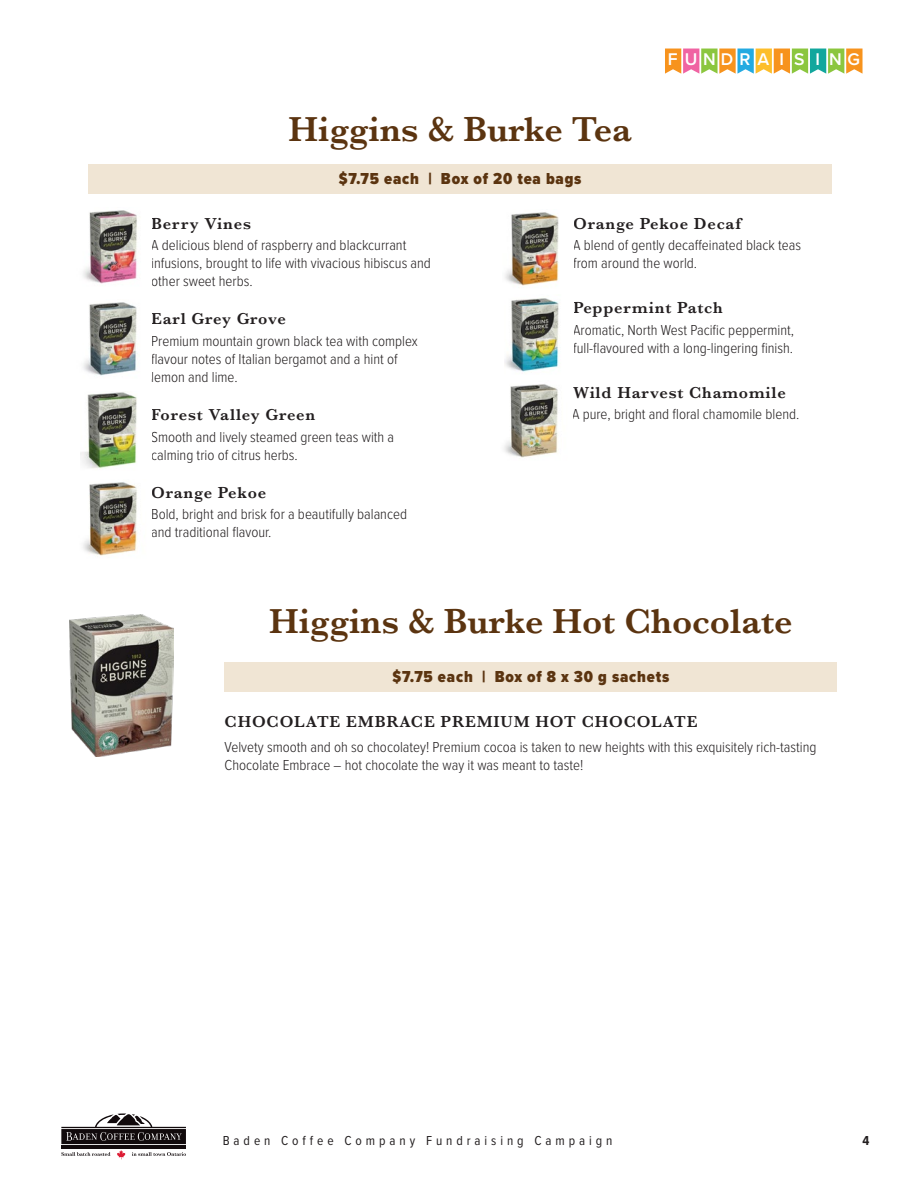
<style>
.page{position:relative;width:918px;height:1188px;background:#fff}
.page>*{position:absolute;margin:0;border:0;box-sizing:border-box;transform-origin:0 0}
.t1{font:600 36px "Baskerville";color:#5b3410}
.t2{font:600 17.55px "Proxima Nova";letter-spacing:.34em;color:#fff}
.Paragraph_Style_1{font:600 16.5px "Baskerville";letter-spacing:.05em;color:#231f20}
.t3{font:900 16.5px "Proxima Nova Cond";letter-spacing:.05em;color:#5b3410}
.Subhead{font:600 16.5px "Baskerville";letter-spacing:.05em;color:#231f20}
.Body{font:300 15px/18px "Proxima Nova Cond";color:#231f20}
.Subhead-2{font:300 15px/18px "Proxima Nova Cond";color:#231f20}
.t4{font:13.5px "Proxima Nova Cond";letter-spacing:.29em;color:#231f20}
.t5{font:700 13.5px "Proxima Nova Cond";color:#231f20}
</style>
<div class="page">
<div style="left:225px;top:662px;width:612px;height:30px;background:#f0e5d4"></div>
<img style="left:69px;top:615px;width:105px;height:142px">
<svg style="left:61px;top:1113px;width:125px;height:46px"></svg>
<div style="left:89px;top:164px;width:743px;height:30px;background:#f0e5d4"></div>
<img style="left:83px;top:302px;width:54px;height:74px">
<img style="left:504px;top:384px;width:54px;height:74px">
<img style="left:83px;top:210px;width:54px;height:74px">
<img style="left:81px;top:392px;width:56px;height:77px">
<img style="left:505px;top:298px;width:54px;height:74px">
<img style="left:505px;top:212px;width:54px;height:74px">
<img style="left:83px;top:482px;width:54px;height:74px">
<svg style="left:665px;top:49px;width:198px;height:25px;background:#bfb571"></svg>
<p class="t1" style="left:289px;top:104px;width:345px">Higgins &amp; Burke Tea</p>
<p class="t3" style="left:339px;top:166px;width:244px">$7.75 each | Box of 20 tea bags</p>
<p class="t2" style="left:668px;top:46px;width:194px">FUNDRA I S I NG</p>
<p class="Paragraph_Style_1" style="left:151px;top:212px;width:101px">Berry Vines</p>
<p class="Subhead-2" style="left:151px;top:235px;width:281px">A delicious blend of raspberry and blackcurrant infusions, brought to life with vivacious hibiscus and other sweet herbs.</p>
<p class="Paragraph_Style_1" style="left:151px;top:307px;width:136px">Earl Grey Grove</p>
<p class="Body" style="left:151px;top:331px;width:268px">Premium mountain grown black tea with complex flavour notes of Italian bergamot and a hint of lemon and lime.</p>
<p class="Paragraph_Style_1" style="left:151px;top:403px;width:166px">Forest Valley Green</p>
<p class="Body" style="left:151px;top:427px;width:245px">Smooth and lively steamed green teas with a calming trio of citrus herbs.</p>
<p class="Paragraph_Style_1" style="left:151px;top:481px;width:117px">Orange Pekoe</p>
<p class="Subhead-2" style="left:151px;top:505px;width:257px">Bold, bright and brisk for a beautifully balanced and traditional flavour.</p>
<p class="Paragraph_Style_1" style="left:573px;top:212px;width:169px">Orange Pekoe Decaf</p>
<p class="Body" style="left:573px;top:235px;width:229px">A blend of gently decaffeinated black teas from around the world.</p>
<p class="Paragraph_Style_1" style="left:573px;top:296px;width:151px">Peppermint Patch</p>
<p class="Body" style="left:573px;top:320px;width:223px">Aromatic, North West Pacific peppermint, full-flavoured with a long-lingering finish.</p>
<p class="Paragraph_Style_1" style="left:573px;top:381px;width:214px">Wild Harvest Chamomile</p>
<p class="Body" style="left:572px;top:404px;width:229px">A pure, bright and floral chamomile blend.</p>
<p class="t1" style="left:269px;top:596px;width:525px">Higgins &amp; Burke Hot Chocolate</p>
<p class="t3" style="left:392px;top:665px;width:278px">$7.75 each | Box of 8 x 30 g sachets</p>
<p class="Subhead" style="left:225px;top:710px;width:474px">CHOCOLATE EMBRACE PREMIUM HOT CHOCOLATE</p>
<p class="Body" style="left:225px;top:737px;width:593px">Velvety smooth and oh so chocolatey! Premium cocoa is taken to new heights with this exquisitely rich-tasting<br>Chocolate Embrace – hot chocolate the way it was meant to taste!</p>
<p class="t4" style="left:223px;top:1130px;width:391px">Baden Coffee Company Fundraising Campaign</p>
<p class="t5" style="left:862px;top:1130px;width:8px">4</p>
</div>
